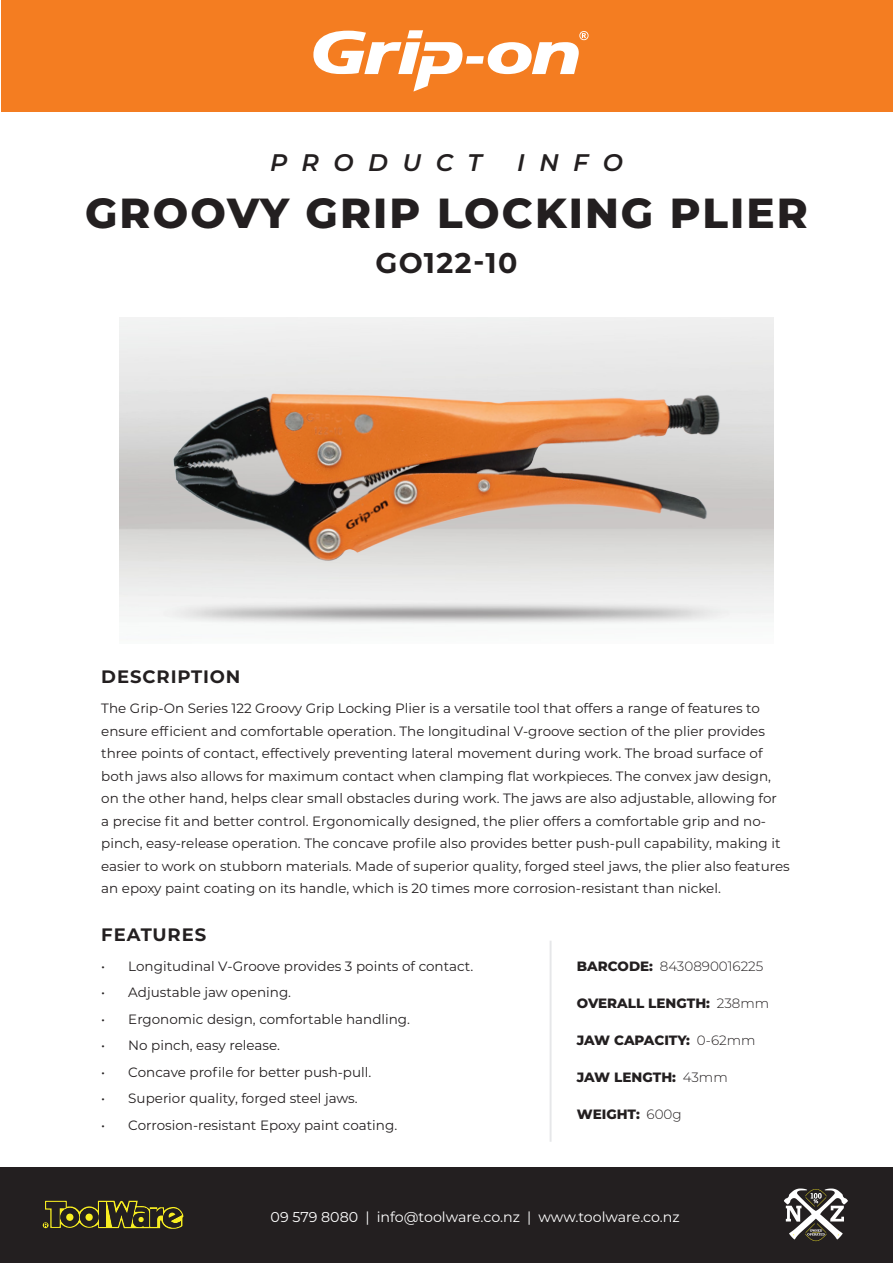
<style>
.page{position:relative;width:893px;height:1263px;background:#fff}
.page>*{position:absolute;margin:0;border:0;box-sizing:border-box;transform-origin:0 0}
.t1{font:800 42px "Montserrat";letter-spacing:.05em;color:#231f20}
.t2{font:700 28.5px "Montserrat";letter-spacing:.05em;color:#231f20}
.t3{font:italic 600 24px "Montserrat";letter-spacing:.6em;color:#231f20}
.t4{font:700 18px "Montserrat";letter-spacing:.05em;color:#231f20}
.t5{font:14.25px "Montserrat";color:#fff}
.Body_Text{font:13.5px/22.5px "Montserrat";color:#231f20}
.Specifications{font:800 13.5px "Montserrat";color:#231f20}
.Specifications-2{font:300 13.5px "Montserrat";color:#231f20}
.s1{font-weight:800}
.s2{font-weight:300}
</style>
<div class="page">
<div style="left:1px;top:1px;width:891px;height:111px;background:#f47d21"></div>
<svg style="left:313px;top:30px;width:276px;height:62px"></svg>
<div style="left:0;top:1167px;width:893px;height:96px;background:#231f20"></div>
<svg style="left:43px;top:1200px;width:141px;height:29px"></svg>
<svg style="left:784px;top:1188px;width:64px;height:53px"></svg>
<hr style="left:550px;top:941px;width:2px;height:201px;background:#e6e7e9">
<img style="left:154px;top:364px;width:585px;height:225px">
<p class="t3" style="left:270px;top:145px;width:213px">PRODUCT</p>
<p class="t3" style="left:517px;top:145px;width:107px">INFO</p>
<p class="t1" style="left:85px;top:182px;width:724px">GROOVY GRIP LOCKING PLIER</p>
<p class="t2" style="left:375px;top:243px;width:144px">GO122-10</p>
<p class="t4" style="left:101px;top:664px;width:141px">DESCRIPTION</p>
<p class="Body_Text" style="left:101px;top:696px;width:690px">The Grip-On Series 122 Groovy Grip Locking Plier is a versatile tool that offers a range of features to ensure efficient and comfortable operation. The longitudinal V-groove section of the plier provides three points of contact, effectively preventing lateral movement during work. The broad surface of both jaws also allows for maximum contact when clamping flat workpieces. The convex jaw design, on the other hand, helps clear small obstacles during work. The jaws are also adjustable, allowing for<br>a precise fit and better control. Ergonomically designed, the plier offers a comfortable grip and no&shy;pinch, easy-release operation. The concave profile also provides better push-pull capability, making it easier to work on stubborn materials. Made of superior quality, forged steel jaws, the plier also features an epoxy paint coating on its handle, which is 20 times more corrosion-resistant than nickel.</p>
<p class="t4" style="left:101px;top:922px;width:106px">FEATURES</p>
<p class="Body_Text" style="left:101px;top:954px;width:374px">• Longitudinal V-Groove provides 3 points of contact.</p>
<p class="Body_Text" style="left:101px;top:981px;width:191px">• Adjustable jaw opening.</p>
<p class="Body_Text" style="left:101px;top:1007px;width:310px">• Ergonomic design, comfortable handling.</p>
<p class="Body_Text" style="left:101px;top:1034px;width:180px">• No pinch, easy release.</p>
<p class="Body_Text" style="left:101px;top:1060px;width:272px">• Concave profile for better push-pull.</p>
<p class="Body_Text" style="left:101px;top:1087px;width:258px">• Superior quality, forged steel jaws.</p>
<p class="Body_Text" style="left:101px;top:1113px;width:297px">• Corrosion-resistant Epoxy paint coating.</p>
<p class="Specifications-2" style="left:577px;top:957px;width:188px"><span class="s1">BARCODE:</span> 8430890016225</p>
<p class="Specifications" style="left:577px;top:993px;width:194px">OVERALL LENGTH: <span class="s2">238mm</span></p>
<p class="Specifications" style="left:577px;top:1030px;width:180px">JAW CAPACITY: <span class="s2">0-62mm</span></p>
<p class="Specifications" style="left:577px;top:1067px;width:152px">JAW LENGTH: <span class="s2">43mm</span></p>
<p class="Specifications" style="left:577px;top:1104px;width:106px">WEIGHT: <span class="s2">600g</span></p>
<p class="t5" style="left:271px;top:1207px;width:411px">09 579 8080 | info@toolware.co.nz | www.toolware.co.nz</p>
</div>
